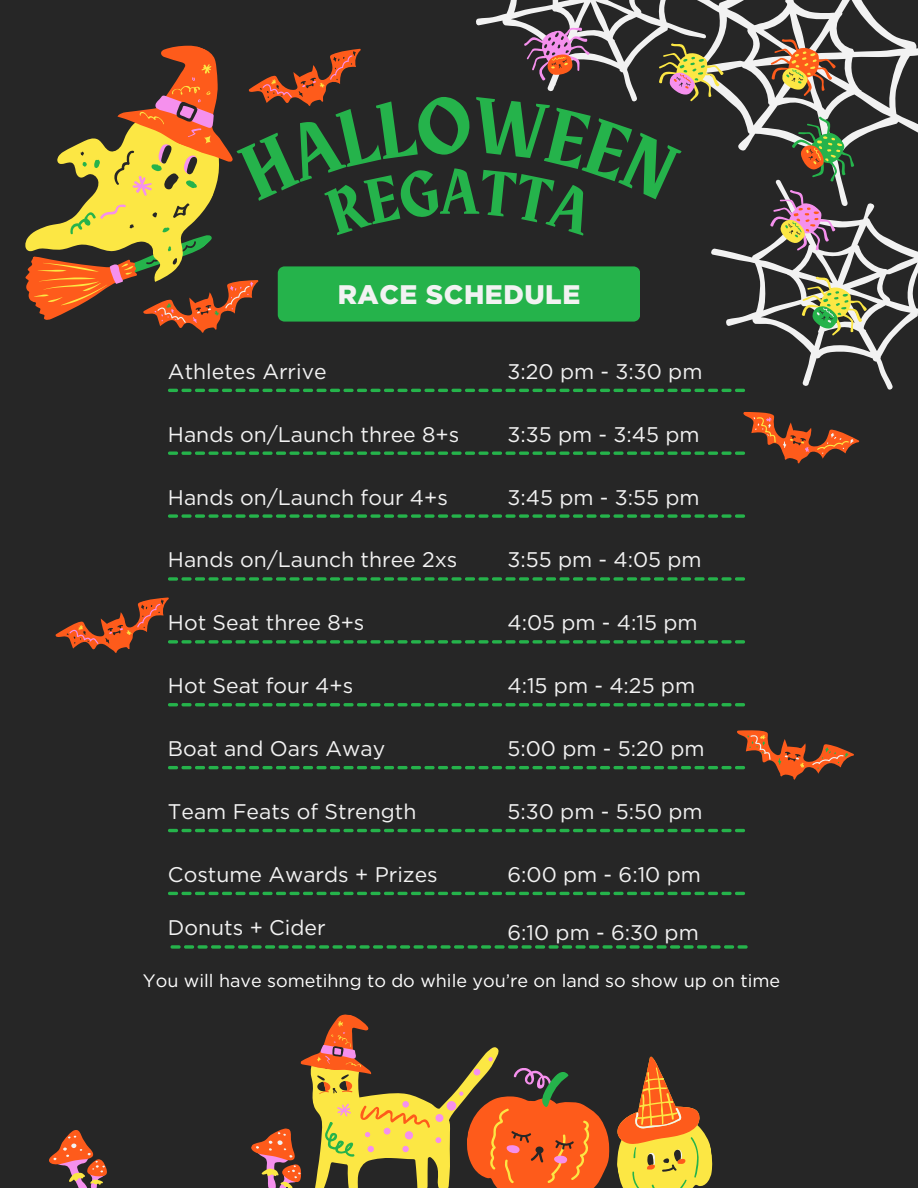
<style>
.page{position:relative;width:918px;height:1188px;background:#262626}
.page>*{position:absolute;margin:0;border:0;box-sizing:border-box;transform-origin:0 0}
.t1{font:700 64.05px "Obra Letra";color:#25b34b}
.t2{font:900 26.85px "Gotham";letter-spacing:.02em;color:#f2f2f2}
.t3{font:21.15px "Gotham";color:#f2f2f2}
.t4{font:18px "Gotham";color:#fff}
</style>
<div class="page">
<svg style="left:168px;top:389px;width:510px;height:3px"></svg>
<svg style="left:168px;top:514px;width:577px;height:4px"></svg>
<svg style="left:168px;top:577px;width:577px;height:4px"></svg>
<svg style="left:168px;top:703px;width:577px;height:3px"></svg>
<svg style="left:168px;top:829px;width:577px;height:3px"></svg>
<svg style="left:168px;top:892px;width:577px;height:3px"></svg>
<svg style="left:49px;top:1130px;width:58px;height:58px"></svg>
<svg style="left:251px;top:1014px;width:462px;height:174px"></svg>
<svg style="left:738px;top:0;width:180px;height:151px"></svg>
<svg style="left:476px;top:0;width:265px;height:141px"></svg>
<svg style="left:681px;top:203px;width:237px;height:189px"></svg>
<svg style="left:762px;top:34px;width:78px;height:71px"></svg>
<svg style="left:792px;top:272px;width:79px;height:74px"></svg>
<svg style="left:762px;top:112px;width:97px;height:151px"></svg>
<svg style="left:168px;top:412px;width:692px;height:52px"></svg>
<svg style="left:55px;top:597px;width:690px;height:56px"></svg>
<svg style="left:168px;top:730px;width:686px;height:50px"></svg>
<svg style="left:171px;top:945px;width:577px;height:4px"></svg>
<svg style="left:25px;top:24px;width:703px;height:322px"></svg>
<p class="t1" style="left:440px;top:164px;width:40px">A</p>
<p class="t2" style="left:338px;top:278px;width:244px">RACE SCHEDULE</p>
<p class="t3" style="left:168px;top:359px;width:160px">Athletes Arrive</p>
<p class="t3" style="left:507px;top:359px;width:196px">3:20 pm - 3:30 pm</p>
<p class="t3" style="left:168px;top:421px;width:293px">Hands on/Launch three 8+s</p>
<p class="t3" style="left:507px;top:421px;width:194px">3:35 pm - 3:45 pm</p>
<p class="t3" style="left:168px;top:484px;width:281px">Hands on/Launch four 4+s</p>
<p class="t3" style="left:507px;top:484px;width:194px">3:45 pm - 3:55 pm</p>
<p class="t3" style="left:168px;top:547px;width:291px">Hands on/Launch three 2xs</p>
<p class="t3" style="left:507px;top:547px;width:196px">3:55 pm - 4:05 pm</p>
<p class="t3" style="left:168px;top:610px;width:198px">Hot Seat three 8+s</p>
<p class="t3" style="left:507px;top:610px;width:192px">4:05 pm - 4:15 pm</p>
<p class="t3" style="left:168px;top:673px;width:187px">Hot Seat four 4+s</p>
<p class="t3" style="left:507px;top:673px;width:189px">4:15 pm - 4:25 pm</p>
<p class="t3" style="left:168px;top:736px;width:219px">Boat and Oars Away</p>
<p class="t3" style="left:507px;top:736px;width:199px">5:00 pm - 5:20 pm</p>
<p class="t3" style="left:168px;top:799px;width:250px">Team Feats of Strength</p>
<p class="t3" style="left:507px;top:799px;width:197px">5:30 pm - 5:50 pm</p>
<p class="t3" style="left:168px;top:862px;width:271px">Costume Awards + Prizes</p>
<p class="t3" style="left:507px;top:862px;width:195px">6:00 pm - 6:10 pm</p>
<p class="t3" style="left:168px;top:915px;width:159px">Donuts + Cider</p>
<p class="t3" style="left:507px;top:920px;width:193px">6:10 pm - 6:30 pm</p>
<p class="t4" style="left:143px;top:970px;width:639px">You will have sometihng to do while you’re on land so show up on time</p>
</div>
